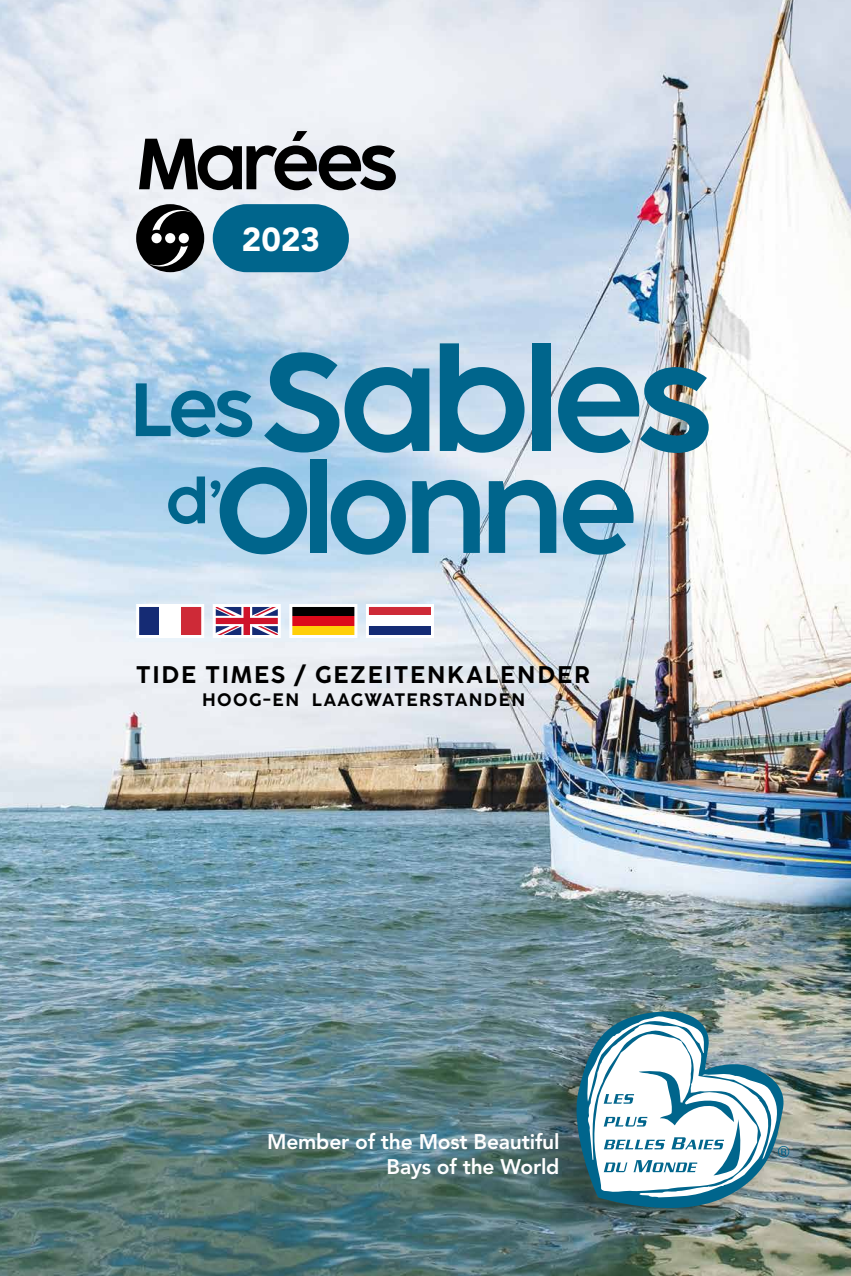
<style>
.page{position:relative;width:851px;height:1276px;background:#fff}
.page>*{position:absolute;margin:0;border:0;box-sizing:border-box;transform-origin:0 0}
.t1{font:700 138px "Coco Sharp XL";letter-spacing:-.06em;color:#00658c}
.t2{font:700 120px "Coco Sharp XL";letter-spacing:-.06em;color:#00658c}
.t3{font:700 75px "Coco Sharp XL";color:#00658c}
.t4{font:700 72px "Coco Sharp XL";letter-spacing:-.07em;color:#000}
.t5{font:700 60px "Coco Sharp XL";color:#00658c}
.t6{font:900 33px "Avenir LT Std";color:#fff}
.t7{font:700 24px "Coco Sharp XL";letter-spacing:.075em;color:#000}
.t8{font:800 21px/25.2px "Avenir LT Std";letter-spacing:-.01em;color:#fff;text-align:right}
.t9{font:700 18px "Coco Sharp XL";letter-spacing:.075em;color:#000}
</style>
<div class="page">
<img style="left:0;top:0;width:850px;height:1276px">
<svg style="left:136px;top:204px;width:68px;height:68px"></svg>
<div style="left:523px;top:1001px;width:266px;height:251px;background:#000;opacity:.3"></div>
<svg style="left:569px;top:1005px;width:218px;height:216px"></svg>
<svg style="left:603px;top:1094px;width:31px;height:9px"></svg>
<svg style="left:603px;top:1117px;width:138px;height:58px"></svg>
<svg style="left:777px;top:1146px;width:12px;height:11px"></svg>
<svg style="left:217px;top:608px;width:60px;height:26px"></svg>
<div style="left:213px;top:604px;width:68px;height:34px;border:3px solid #fff"></div>
<div style="left:367px;top:605px;width:65px;height:31px;background:#ce2a37"></div>
<div style="left:367px;top:616px;width:65px;height:10px;background:#fff"></div>
<div style="left:367px;top:626px;width:65px;height:10px;background:#152b74"></div>
<div style="left:366px;top:604px;width:68px;height:34px;border:3px solid #fff"></div>
<div style="left:291px;top:605px;width:65px;height:31px;background:#000"></div>
<div style="left:291px;top:616px;width:65px;height:20px;background:#dc0a1b"></div>
<div style="left:291px;top:626px;width:65px;height:10px;background:#ffcf08"></div>
<div style="left:289px;top:604px;width:68px;height:34px;border:3px solid #fff"></div>
<div style="left:138px;top:605px;width:21px;height:31px;background:#152b74"></div>
<div style="left:159px;top:605px;width:22px;height:31px;background:#fff"></div>
<div style="left:181px;top:605px;width:22px;height:31px;background:#ce2a37"></div>
<div style="left:136px;top:604px;width:68px;height:34px;border:3px solid #fff"></div>
<svg style="left:213px;top:204px;width:136px;height:68px;background:#187397"></svg>
<h3 class="t4" style="left:136px;top:113px;width:262px">Marées</h3>
<h3 class="t6" style="left:242px;top:219px;width:80px">2023</h3>
<h1 class="t1" style="left:262px;top:304px;width:450px">Sables</h1>
<h2 class="t2" style="left:215px;top:425px;width:424px">Olonne</h2>
<h3 class="t3" style="left:130px;top:356px;width:125px">Les</h3>
<h3 class="t5" style="left:166px;top:459px;width:58px">d’</h3>
<p class="t7" style="left:136px;top:657px;width:455px">TIDE TIMES / GEZEITENKALENDER</p>
<p class="t9" style="left:202px;top:687px;width:324px">HOOG-EN LAAGWATERSTANDEN</p>
<p class="t8" style="left:267px;top:1129px;width:294px">Member of the Most Beautiful<br>Bays of the World</p>
</div>
